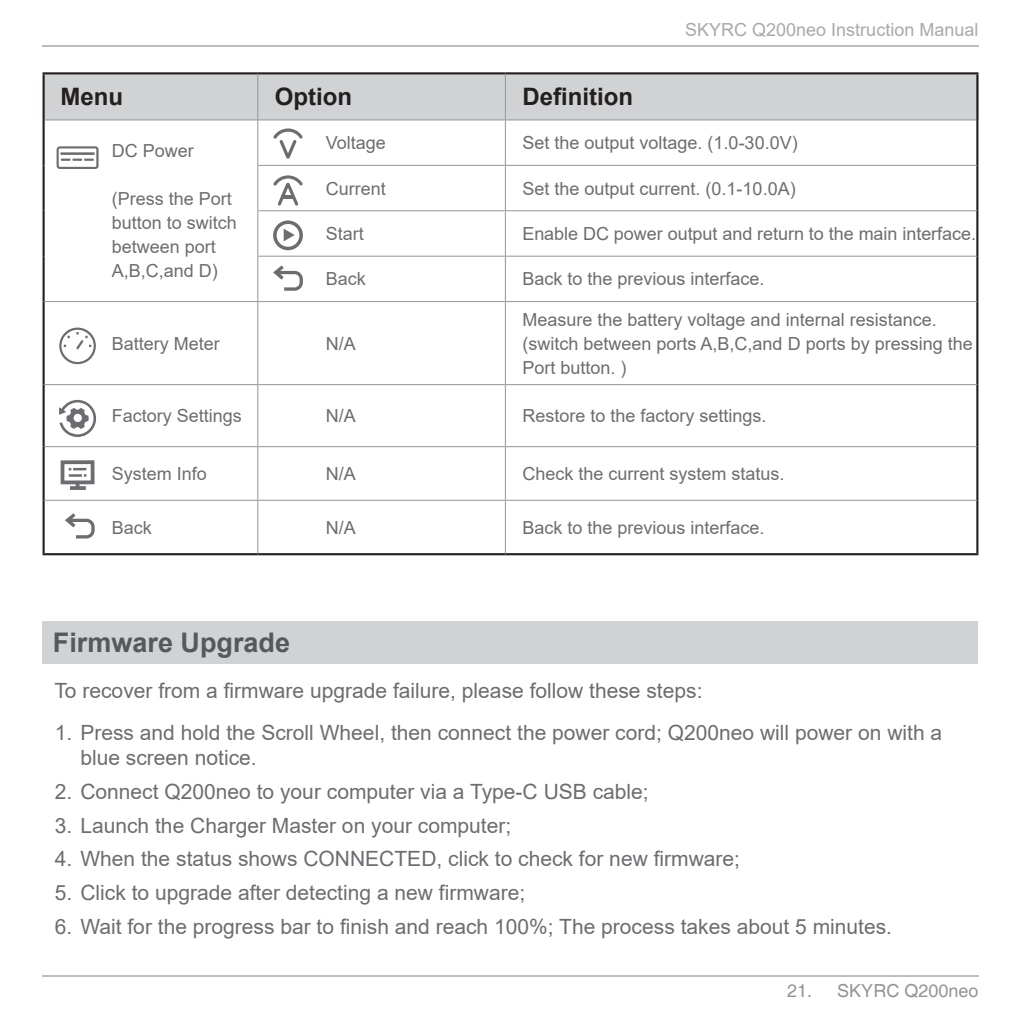
<style>
.page{position:relative;width:1021px;height:1021px;background:#fff}
.page>*{position:absolute;margin:0;border:0;box-sizing:border-box;transform-origin:0 0}
.t1{font:700 27px "Arial";color:#57585a}
.t2{font:700 24px "Arial";color:#231f20}
.t3{font:21px/25.2px "Arial";color:#6c6d70}
.t4{font:18px/24px "Arial";color:#6c6d70}
.t5{font:18px "Arial";color:#a8a9ad}
.t6{font:18px "Helvetica";color:#939598}
</style>
<div class="page">
<hr style="left:43px;top:45px;width:935px;height:2px;background:#bcbdc0">
<hr style="left:43px;top:975px;width:935px;height:2px;background:#bcbdc0">
<div style="left:45px;top:74px;width:931px;height:45px;background:#d1d2d4"></div>
<hr style="left:43px;top:72px;width:215px;height:2px;background:#231f20">
<hr style="left:43px;top:74px;width:2px;height:46px;background:#231f20">
<hr style="left:258px;top:72px;width:247px;height:2px;background:#231f20">
<hr style="left:505px;top:72px;width:473px;height:2px;background:#231f20">
<hr style="left:976px;top:74px;width:2px;height:46px;background:#231f20">
<hr style="left:43px;top:120px;width:2px;height:45px;background:#231f20">
<hr style="left:976px;top:120px;width:2px;height:45px;background:#231f20">
<hr style="left:43px;top:165px;width:2px;height:46px;background:#231f20">
<hr style="left:976px;top:165px;width:2px;height:46px;background:#231f20">
<hr style="left:43px;top:211px;width:2px;height:45px;background:#231f20">
<hr style="left:976px;top:211px;width:2px;height:45px;background:#231f20">
<hr style="left:43px;top:256px;width:2px;height:45px;background:#231f20">
<hr style="left:976px;top:256px;width:2px;height:45px;background:#231f20">
<hr style="left:43px;top:301px;width:2px;height:83px;background:#231f20">
<hr style="left:976px;top:301px;width:2px;height:83px;background:#231f20">
<hr style="left:43px;top:384px;width:2px;height:62px;background:#231f20">
<hr style="left:976px;top:384px;width:2px;height:62px;background:#231f20">
<hr style="left:43px;top:446px;width:2px;height:54px;background:#231f20">
<hr style="left:976px;top:446px;width:2px;height:54px;background:#231f20">
<hr style="left:43px;top:500px;width:2px;height:53px;background:#231f20">
<hr style="left:976px;top:500px;width:2px;height:53px;background:#231f20">
<hr style="left:43px;top:553px;width:215px;height:2px;background:#231f20">
<hr style="left:258px;top:553px;width:247px;height:2px;background:#231f20">
<hr style="left:505px;top:553px;width:473px;height:2px;background:#231f20">
<hr style="left:257px;top:74px;width:1px;height:45px;background:#939598">
<hr style="left:505px;top:74px;width:1px;height:45px;background:#939598">
<hr style="left:45px;top:119px;width:213px;height:1px;background:#939598">
<hr style="left:258px;top:119px;width:247px;height:1px;background:#939598">
<hr style="left:257px;top:120px;width:1px;height:45px;background:#939598">
<hr style="left:505px;top:119px;width:471px;height:1px;background:#939598">
<hr style="left:505px;top:120px;width:1px;height:45px;background:#939598">
<hr style="left:257px;top:165px;width:248px;height:1px;background:#939598">
<hr style="left:257px;top:166px;width:1px;height:44px;background:#939598">
<hr style="left:505px;top:165px;width:471px;height:1px;background:#939598">
<hr style="left:505px;top:166px;width:1px;height:44px;background:#939598">
<hr style="left:257px;top:210px;width:248px;height:1px;background:#939598">
<hr style="left:257px;top:211px;width:1px;height:45px;background:#939598">
<hr style="left:505px;top:210px;width:471px;height:1px;background:#939598">
<hr style="left:505px;top:211px;width:1px;height:45px;background:#939598">
<hr style="left:257px;top:256px;width:248px;height:1px;background:#939598">
<hr style="left:257px;top:256px;width:1px;height:45px;background:#939598">
<hr style="left:505px;top:256px;width:471px;height:1px;background:#939598">
<hr style="left:505px;top:256px;width:1px;height:45px;background:#939598">
<hr style="left:45px;top:301px;width:213px;height:1px;background:#939598">
<hr style="left:258px;top:301px;width:247px;height:1px;background:#939598">
<hr style="left:257px;top:302px;width:1px;height:82px;background:#939598">
<hr style="left:505px;top:301px;width:471px;height:1px;background:#939598">
<hr style="left:505px;top:302px;width:1px;height:82px;background:#939598">
<hr style="left:45px;top:384px;width:213px;height:1px;background:#939598">
<hr style="left:258px;top:384px;width:247px;height:1px;background:#939598">
<hr style="left:257px;top:385px;width:1px;height:61px;background:#939598">
<hr style="left:505px;top:384px;width:471px;height:1px;background:#939598">
<hr style="left:505px;top:385px;width:1px;height:61px;background:#939598">
<hr style="left:45px;top:446px;width:213px;height:1px;background:#939598">
<hr style="left:258px;top:446px;width:247px;height:1px;background:#939598">
<hr style="left:257px;top:447px;width:1px;height:53px;background:#939598">
<hr style="left:505px;top:446px;width:471px;height:1px;background:#939598">
<hr style="left:505px;top:447px;width:1px;height:53px;background:#939598">
<hr style="left:45px;top:500px;width:213px;height:1px;background:#939598">
<hr style="left:258px;top:500px;width:247px;height:1px;background:#939598">
<hr style="left:257px;top:500px;width:1px;height:53px;background:#939598">
<hr style="left:505px;top:500px;width:471px;height:1px;background:#939598">
<hr style="left:505px;top:500px;width:1px;height:53px;background:#939598">
<svg style="left:57px;top:146px;width:42px;height:23px"></svg>
<svg style="left:59px;top:327px;width:37px;height:37px"></svg>
<svg style="left:61px;top:460px;width:33px;height:30px"></svg>
<svg style="left:273px;top:128px;width:30px;height:31px"></svg>
<svg style="left:273px;top:175px;width:30px;height:31px"></svg>
<svg style="left:273px;top:220px;width:30px;height:30px"></svg>
<svg style="left:273px;top:265px;width:30px;height:26px"></svg>
<svg style="left:65px;top:513px;width:30px;height:25px"></svg>
<svg style="left:59px;top:400px;width:37px;height:37px"></svg>
<div style="left:43px;top:621px;width:935px;height:43px;background:#d1d2d4"></div>
<p class="t5" style="left:685px;top:17px;width:295px">SKYRC Q200neo Instruction Manual</p>
<h2 class="t2" style="left:61px;top:80px;width:64px">Menu</h2>
<h2 class="t2" style="left:275px;top:80px;width:79px">Option</h2>
<h2 class="t2" style="left:522px;top:80px;width:112px">Definition</h2>
<p class="t4" style="left:112px;top:139px;width:84px">DC Power</p>
<p class="t4" style="left:112px;top:187px;width:127px">(Press the Port button to switch between port<br>A,B,C,and D)</p>
<p class="t4" style="left:326px;top:131px;width:62px">Voltage</p>
<p class="t4" style="left:522px;top:131px;width:277px">Set the output voltage. (1.0-30.0V)</p>
<p class="t4" style="left:326px;top:176px;width:62px">Current</p>
<p class="t4" style="left:522px;top:176px;width:275px">Set the output current. (0.1-10.0A)</p>
<p class="t4" style="left:326px;top:221px;width:40px">Start</p>
<p class="t4" style="left:522px;top:221px;width:455px">Enable DC power output and return to the main interface.</p>
<p class="t4" style="left:326px;top:267px;width:42px">Back</p>
<p class="t4" style="left:522px;top:267px;width:244px">Back to the previous interface.</p>
<p class="t4" style="left:112px;top:331px;width:110px">Battery Meter</p>
<p class="t4" style="left:326px;top:331px;width:32px">N/A</p>
<p class="t4" style="left:522px;top:307px;width:452px">Measure the battery voltage and internal resistance. (switch between ports A,B,C,and D ports by pressing the<br>Port button. )</p>
<p class="t4" style="left:112px;top:403px;width:132px">Factory Settings</p>
<p class="t4" style="left:326px;top:403px;width:32px">N/A</p>
<p class="t4" style="left:522px;top:403px;width:246px">Restore to the factory settings.</p>
<p class="t4" style="left:112px;top:461px;width:97px">System Info</p>
<p class="t4" style="left:326px;top:461px;width:32px">N/A</p>
<p class="t4" style="left:522px;top:461px;width:264px">Check the current system status.</p>
<p class="t4" style="left:112px;top:515px;width:42px">Back</p>
<p class="t4" style="left:326px;top:515px;width:32px">N/A</p>
<p class="t4" style="left:522px;top:515px;width:244px">Back to the previous interface.</p>
<h1 class="t1" style="left:53px;top:623px;width:239px">Firmware Upgrade</h1>
<p class="t3" style="left:54px;top:678px;width:649px">To recover from a firmware upgrade failure, please follow these steps:</p>
<p class="t3" style="left:80px;top:719px;width:863px;text-indent:-26px">1. Press and hold the Scroll Wheel, then connect the power cord; Q200neo will power on with a blue screen notice.</p>
<p class="t3" style="left:55px;top:778px;width:595px">2. Connect Q200neo to your computer via a Type-C USB cable;</p>
<p class="t3" style="left:55px;top:812px;width:458px">3. Launch the Charger Master on your computer;</p>
<p class="t3" style="left:55px;top:846px;width:686px">4. When the status shows CONNECTED, click to check for new firmware;</p>
<p class="t3" style="left:55px;top:879px;width:472px">5. Click to upgrade after detecting a new firmware;</p>
<p class="t3" style="left:55px;top:913px;width:838px">6. Wait for the progress bar to finish and reach 100%; The process takes about 5 minutes.</p>
<p class="t6" style="left:787px;top:980px;width:193px">21. SKYRC Q200neo</p>
</div>
